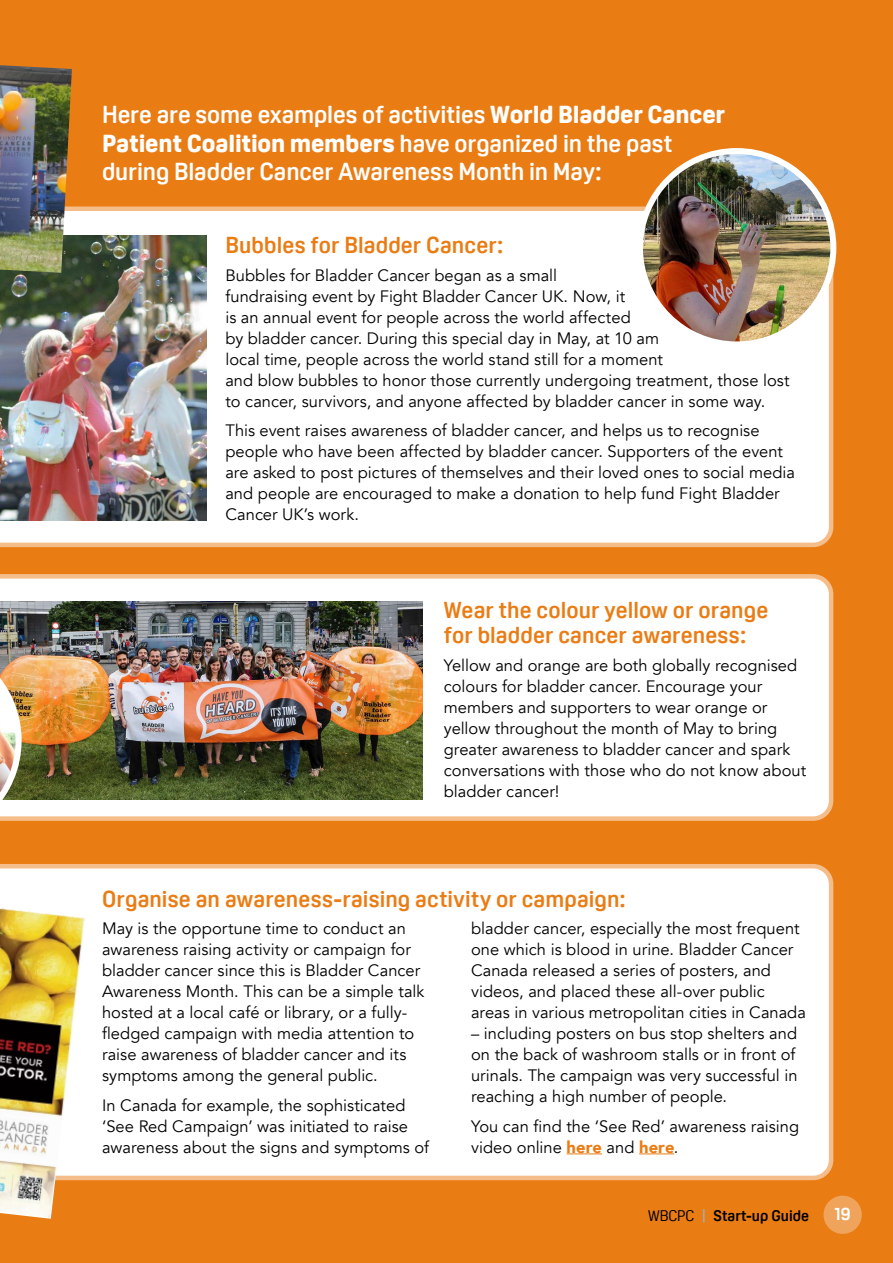
<style>
.page{position:relative;width:893px;height:1263px;background:#ea7c14}
.page>*{position:absolute;margin:0;border:0;box-sizing:border-box;transform-origin:0 0}
.t1{font:700 24px/28.5px "Oscine";letter-spacing:-.005em;color:#fff}
.t2{font:700 22.5px/25.5px "Oscine";letter-spacing:.005em;color:#ea7c14}
.t3{font:700 18px "Oscine";color:#fff}
.t4{font:16.5px/21px "Avenir";color:#000}
.t5{font:700 15px "Oscine";color:#000}
.s1{font-weight:800}
.s2{font-weight:900;color:#ea7c14}
.s3{font-weight:400}
.s4{color:#aaa}
</style>
<div class="page">
<div style="left:0;top:206px;width:833px;height:341px;background:#fff"></div>
<svg style="left:0;top:574px;width:833px;height:247px;background:#fdf9f5"></svg>
<div style="left:0;top:864px;width:833px;height:316px;background:#fff"></div>
<hr style="left:566px;top:1153px;width:36px;height:1px;background:#ea7c14">
<hr style="left:639px;top:1153px;width:35px;height:1px;background:#ea7c14">
<img style="left:0;top:908px;width:85px;height:311px">
<img style="left:0;top:602px;width:422px;height:198px">
<img style="left:0;top:236px;width:206px;height:285px">
<img style="left:640px;top:151px;width:193px;height:193px;border-radius:97px">
<div style="left:637px;top:148px;width:199px;height:199px;border:6px solid #fff;border-radius:50%"></div>
<img style="left:0;top:639px;width:22px;height:182px">
<img style="left:0;top:65px;width:72px;height:208px">
<div style="left:823px;top:1195px;width:39px;height:39px;background:#f0a35b;border-radius:50%"></div>
<h1 class="t1" style="left:102px;top:101px;width:625px">Here are some examples of activities <span class="s1">World Bladder Cancer<br>Patient Coalition members</span> have organized in the past during Bladder Cancer Awareness Month in May:</h1>
<h2 class="t2" style="left:225px;top:233px;width:280px">Bubbles for Bladder Cancer:</h2>
<p class="t4" style="left:225px;top:265px;width:566px">Bubbles for Bladder Cancer began as a small<br>fundraising event by Fight Bladder Cancer UK. Now, it<br>is an annual event for people across the world affected<br>by bladder cancer. During this special day in May, at 10 am<br>local time, people across the world stand still for a moment<br>and blow bubbles to honor those currently undergoing treatment, those lost to cancer, survivors, and anyone affected by bladder cancer in some way.</p>
<p class="t4" style="left:225px;top:420px;width:571px">This event raises awareness of bladder cancer, and helps us to recognise people who have been affected by bladder cancer. Supporters of the event are asked to post pictures of themselves and their loved ones to social media and people are encouraged to make a donation to help fund Fight Bladder Cancer UK’s work.</p>
<h2 class="t2" style="left:444px;top:597px;width:326px">Wear the colour yellow or orange for bladder cancer awareness:</h2>
<p class="t4" style="left:444px;top:655px;width:364px">Yellow and orange are both globally recognised colours for bladder cancer. Encourage your members and supporters to wear orange or yellow throughout the month of May to bring greater awareness to bladder cancer and spark conversations with those who do not know about bladder cancer!</p>
<h2 class="t2" style="left:102px;top:886px;width:525px">Organise an awareness-raising activity or campaign:</h2>
<p class="t4" style="left:102px;top:918px;width:324px">May is the opportune time to conduct an awareness raising activity or campaign for bladder cancer since this is Bladder Cancer Awareness Month. This can be a simple talk hosted at a local café or library, or a fully&shy;fledged campaign with media attention to raise awareness of bladder cancer and its symptoms among the general public.</p>
<p class="t4" style="left:102px;top:1095px;width:329px">In Canada for example, the sophisticated ‘See Red Campaign’ was initiated to raise awareness about the signs and symptoms of</p>
<p class="t4" style="left:471px;top:918px;width:336px">bladder cancer, especially the most frequent one which is blood in urine. Bladder Cancer Canada released a series of posters, and videos, and placed these all-over public areas in various metropolitan cities in Canada</p>
<p class="t4" style="left:471px;top:1023px;width:328px">– including posters on bus stop shelters and on the back of washroom stalls or in front of urinals. The campaign was very successful in reaching a high number of people.</p>
<p class="t4" style="left:471px;top:1116px;width:330px">You can find the ‘See Red’ awareness raising video online <span class="s2">here</span> and <span class="s2">here</span>.</p>
<p class="t5" style="left:648px;top:1207px;width:162px"><span class="s3">WBCPC</span> <span class="s4">|</span> Start-up Guide</p>
<p class="t3" style="left:834px;top:1204px;width:18px">19</p>
</div>
